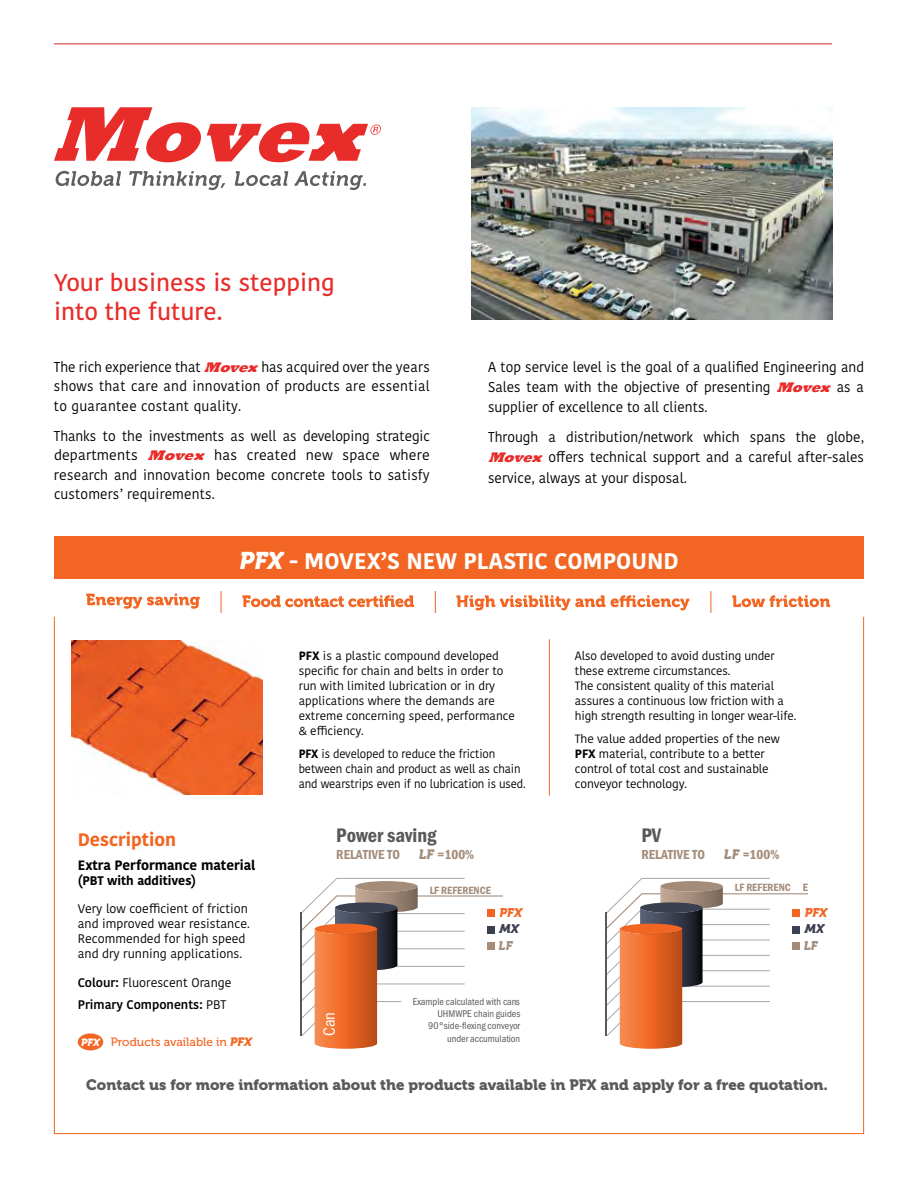
<style>
.page{position:relative;width:918px;height:1188px;background:#fff}
.page>*{position:absolute;margin:0;border:0;box-sizing:border-box;transform-origin:0 0}
.t1{font:500 24px/28.5px "Kohinoor Bangla";color:#e82c2a}
.t2{font:700 22.5px "Kohinoor Bangla";color:#fff}
.t3{font:20.4px "Franklin Gothic URW Con Dem";color:#58595b}
.t4{font:700 18px "Kohinoor Bangla";color:#f26522}
.t5{font:16.95px "Franklin Gothic URW Con Boo";color:#fff}
.t6{font:15px "Museo 900";color:#58595b}
.t7{font:14.25px/19.5px "Kohinoor Bangla";color:#000;text-align:justify;scale:.96 1}
.t8{font:13.5px "Franklin Gothic URW Con Dem";color:#a38c7a}
.t9{font:700 13.5px "Kohinoor Bangla";color:#000}
.t10{font:12.45px/15px "Kohinoor Bangla";color:#000}
.t11{font:600 12.45px/22.5px "Kohinoor Bangla";color:#000}
.t12{font:700 12.45px "Kohinoor Bangla";color:#000}
.t13{font:italic 12.45px "Museo 900";color:#f26522}
.t14{font:italic 12.45px "Museo 900";color:#3b4051}
.t15{font:italic 12.45px "Museo 900";color:#a38c7a}
.t16{font:12px/15px "Kohinoor Bangla";letter-spacing:-.01em;color:#000}
.t17{font:12px/15px "Kohinoor Bangla";letter-spacing:-.01em;color:#000;scale:.95 1}
.t18{font:12px "Museo 500";color:#f26522}
.t19{font:10.95px "Franklin Gothic URW Con Dem";color:#a38c7a}
.t20{font:10.2px/12.1px "Franklin Gothic URW Con Boo";color:#58595b;text-align:right}
.s1{font-family:"Rockwell";font-weight:800;font-style:italic;color:#e82c2a}
.s2{font-family:"Museo 900";font-weight:400;font-style:italic;font-size:24px}
.s3{font-weight:400}
.s4{font-family:"Museo 900";font-style:italic;font-size:10.35px;color:#fff}
.s5{font-family:"Museo 900";font-style:italic}
.s6{font-weight:700}
</style>
<div class="page">
<hr style="left:54px;top:44px;width:778px;height:1px;background:#d2232a">
<div style="left:54px;top:536px;width:810px;height:42px;background:#f26522"></div>
<hr style="left:549px;top:639px;width:1px;height:157px;background:#f26522">
<svg style="left:242px;top:595px;width:172px;height:12px"></svg>
<svg style="left:456px;top:595px;width:233px;height:15px"></svg>
<svg style="left:86px;top:594px;width:114px;height:15px"></svg>
<svg style="left:732px;top:595px;width:98px;height:12px"></svg>
<svg style="left:221px;top:591px;width:1px;height:22px"></svg>
<svg style="left:435px;top:591px;width:1px;height:22px"></svg>
<svg style="left:711px;top:591px;width:1px;height:22px"></svg>
<img style="left:71px;top:641px;width:191px;height:153px">
<svg style="left:300px;top:878px;width:203px;height:171px"></svg>
<div style="left:488px;top:910px;width:7px;height:7px;background:#f26522"></div>
<div style="left:488px;top:926px;width:7px;height:7px;background:#3b4051"></div>
<div style="left:488px;top:943px;width:7px;height:7px;background:#a38c7a"></div>
<svg style="left:605px;top:878px;width:203px;height:171px"></svg>
<div style="left:793px;top:910px;width:7px;height:7px;background:#f26522"></div>
<div style="left:793px;top:926px;width:7px;height:7px;background:#3b4051"></div>
<div style="left:793px;top:943px;width:7px;height:7px;background:#a38c7a"></div>
<div style="left:78px;top:1033px;width:25px;height:17px;background:#f26522;border-radius:50%"></div>
<img style="left:471px;top:107px;width:361px;height:213px">
<svg style="left:56px;top:171px;width:65px;height:15px"></svg>
<svg style="left:129px;top:171px;width:96px;height:19px"></svg>
<svg style="left:235px;top:171px;width:53px;height:15px"></svg>
<svg style="left:294px;top:171px;width:72px;height:19px"></svg>
<svg style="left:54px;top:107px;width:327px;height:55px"></svg>
<h1 class="t1" style="left:54px;top:268px;width:282px">Your business is stepping into the future.</h1>
<p class="t7" style="left:54px;top:357px;width:393px">The rich experience that <span class="s1">Movex</span>has acquired over the years shows that care and innovation of products are essential to guarantee costant quality.</p>
<p class="t7" style="left:54px;top:426px;width:393px">Thanks to the investments as well as developing strategic departments <span class="s1">Movex</span> has created new space where research and innovation become concrete tools to satisfy customers’ requirements.</p>
<p class="t7" style="left:488px;top:356px;width:393px;line-height:20.2px">A top service level is the goal of a qualified Engineering and Sales team with the objective of presenting <span class="s1">Movex</span> as a supplier of excellence to all clients.</p>
<p class="t7" style="left:488px;top:427px;width:393px;line-height:20.2px">Through a distribution/network which spans the globe, <span class="s1">Movex</span> offers technical support and a careful after-sales service, always at your disposal.</p>
<h2 class="t2" style="left:240px;top:541px;width:441px"><span class="s2">PFX</span> - MOVEX’S NEW PLASTIC COMPOUND</h2>
<p class="t4" style="left:78px;top:824px;width:100px">Description</p>
<p class="t9" style="left:78px;top:853px;width:179px">Extra Performance material</p>
<p class="t12" style="left:78px;top:869px;width:120px">(PBT with additives)</p>
<p class="t10" style="left:78px;top:901px;width:174px">Very low coefficient of friction and improved wear resistance.<br>Recommended for high speed and dry running applications.</p>
<p class="t11" style="left:78px;top:971px;width:155px">Colour: <span class="s3">Fluorescent Orange<br></span>Primary Components: <span class="s3">PBT</span></p>
<p class="t18" style="left:81px;top:1036px;width:173px"><span class="s4">PFX</span> Products available in <span class="s5">PFX</span></p>
<p class="t16" style="left:299px;top:648px;width:218px"><span class="s6">PFX</span> is a plastic compound developed specific for chain and belts in order to run with limited lubrication or in dry applications where the demands are extreme concerning speed, performance &amp; efficiency.</p>
<p class="t17" style="left:299px;top:746px;width:240px"><span class="s6">PFX</span> is developed to reduce the friction between chain and product as well as chain and wearstrips even if no lubrication is used.</p>
<h3 class="t3" style="left:336px;top:822px;width:102px">Power saving</h3>
<p class="t8" style="left:336px;top:846px;width:65px">RELATIVE TO</p>
<p class="t8" style="left:419px;top:846px;width:57px"><span class="s5">LF</span> =100%</p>
<p class="t5" style="left:319px;top:1036px;width:26px;rotate:-90deg">Can</p>
<p class="t19" style="left:430px;top:883px;width:63px">LF REFERENCE</p>
<p class="t13" style="left:500px;top:906px;width:24px">PFX</p>
<p class="t14" style="left:500px;top:922px;width:21px">MX</p>
<p class="t15" style="left:499px;top:939px;width:16px">LF</p>
<p class="t20" style="left:413px;top:995px;width:109px">Example calculated with cans<br>UHMWPE chain guides<br>90°side-flexing conveyor under accumulation</p>
<p class="t16" style="left:575px;top:648px;width:223px">Also developed to avoid dusting under these extreme circumstances.<br>The consistent quality of this material assures a continuous low friction with a high strength resulting in longer wear-life.</p>
<p class="t16" style="left:575px;top:731px;width:206px">The value added properties of the new <span class="s6">PFX</span> material, contribute to a better control of total cost and sustainable conveyor technology.</p>
<h3 class="t3" style="left:641px;top:822px;width:21px">PV</h3>
<p class="t8" style="left:641px;top:846px;width:65px">RELATIVE TO</p>
<p class="t8" style="left:724px;top:846px;width:57px"><span class="s5">LF</span> =100%</p>
<p class="t19" style="left:735px;top:880px;width:75px">LF REFERENC E</p>
<p class="t13" style="left:805px;top:906px;width:24px">PFX</p>
<p class="t14" style="left:805px;top:922px;width:21px">MX</p>
<p class="t15" style="left:804px;top:939px;width:16px">LF</p>
<p class="t6" style="left:86px;top:1076px;width:743px">Contact us for more information about the products available in PFX and apply for a free quotation.</p>
</div>
